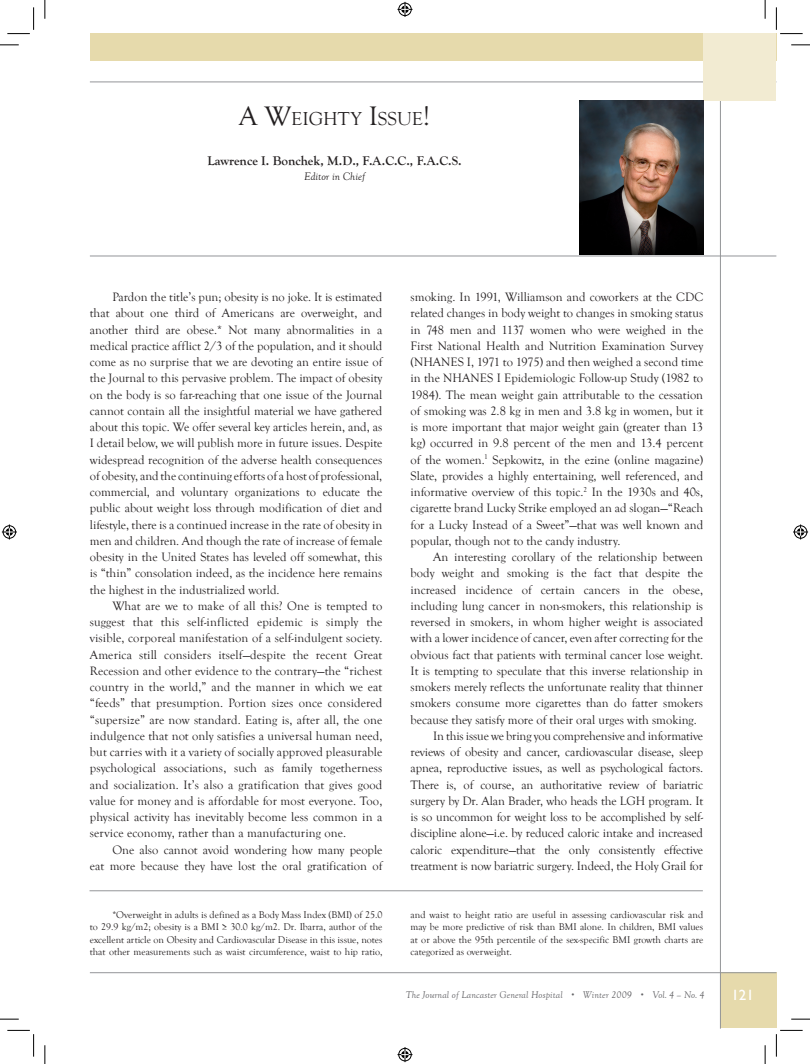
<style>
.page{position:relative;width:810px;height:1064px;background:#fff}
.page>*{position:absolute;margin:0;border:0;box-sizing:border-box;transform-origin:0 0}
.t1{font:19.25px "Goudy Old Style T";color:#231f20}
.t2{font:15px "Gill Sans Std";color:#fff}
.t3{font:700 13.12px "Goudy Old Style T";color:#231f20}
.t4{font:12.5px/16.2px "Goudy Old Style T";color:#231f20;text-align:justify}
.t5{font:italic 11.25px "Goudy Old Style T";color:#231f20}
.t6{font:10px/12.5px "Goudy Old Style T";color:#231f20;text-align:justify}
.t7{font:italic 10px "Goudy Old Style T";letter-spacing:.01em;color:#636366}
.s1{font-size:27.5px}
.s2{font-size:7.5px}
</style>
<div class="page">
<div style="left:720px;top:972px;width:56px;height:56px;background:#e6daac"></div>
<hr style="left:90px;top:972px;width:686px;height:1px;background:#939598">
<hr style="left:720px;top:34px;width:1px;height:995px;background:#939598">
<div style="left:90px;top:34px;width:686px;height:27px;background:#e6daac"></div>
<hr style="left:90px;top:82px;width:686px;height:1px;background:#939598">
<div style="left:703px;top:34px;width:73px;height:66px;background:#f2ebd2"></div>
<hr style="left:90px;top:256px;width:686px;height:1px;background:#939598">
<img style="left:579px;top:100px;width:124px;height:155px">
<hr style="left:89px;top:890px;width:614px;height:1px;background:#939598">
<svg style="left:0;top:44px;width:19px;height:2px"></svg>
<svg style="left:791px;top:44px;width:19px;height:2px"></svg>
<svg style="left:0;top:1018px;width:19px;height:2px"></svg>
<svg style="left:791px;top:1018px;width:19px;height:2px"></svg>
<svg style="left:44px;top:0;width:2px;height:19px"></svg>
<svg style="left:44px;top:1045px;width:2px;height:19px"></svg>
<svg style="left:764px;top:0;width:2px;height:19px"></svg>
<svg style="left:764px;top:1045px;width:2px;height:19px"></svg>
<svg style="left:7px;top:7px;width:27px;height:27px"></svg>
<svg style="left:7px;top:1030px;width:27px;height:27px"></svg>
<svg style="left:776px;top:7px;width:26px;height:27px"></svg>
<svg style="left:776px;top:1030px;width:26px;height:27px"></svg>
<svg style="left:397px;top:2px;width:15px;height:15px"></svg>
<svg style="left:397px;top:1047px;width:15px;height:15px"></svg>
<svg style="left:2px;top:524px;width:15px;height:15px"></svg>
<svg style="left:793px;top:524px;width:15px;height:15px"></svg>
<h1 class="t1" style="left:239px;top:108px;width:192px"><span class="s1">A W</span>EIGHTY <span class="s1">I</span>SSUE<span class="s1">!</span></h1>
<p class="t3" style="left:207px;top:153px;width:256px">Lawrence I. Bonchek, M.D., F.A.C.C., F.A.C.S.</p>
<p class="t5" style="left:304px;top:170px;width:62px">Editor in Chief</p>
<p class="t4" style="left:90px;top:289px;width:294px;text-indent:22px">Pardon the title’s pun; obesity is no joke. It is estimated that about one third of Americans are overweight, and another third are obese.* Not many abnormalities in a medical practice afflict 2/3 of the population, and it should come as no surprise that we are devoting an entire issue of the Journal to this pervasive problem. The impact of obesity on the body is so far-reaching that one issue of the Journal cannot contain all the insightful material we have gathered about this topic. We offer several key articles herein, and, as I detail below, we will publish more in future issues. Despite widespread recognition of the adverse health consequences of obesity, and the continuing efforts of a host of professional, commercial, and voluntary organizations to educate the public about weight loss through modification of diet and lifestyle, there is a continued increase in the rate of obesity in men and children. And though the rate of increase of female obesity in the United States has leveled off somewhat, this is “thin” consolation indeed, as the incidence here remains the highest in the industrialized world.</p>
<p class="t4" style="left:90px;top:598px;width:294px;text-indent:22px">What are we to make of all this? One is tempted to suggest that this self-inflicted epidemic is simply the visible, corporeal manifestation of a self-indulgent society.<br>America still considers itself—despite the recent Great Recession and other evidence to the contrary—the “richest country in the world,” and the manner in which we eat “feeds” that presumption. Portion sizes once considered “supersize” are now standard. Eating is, after all, the one indulgence that not only satisfies a universal human need, but carries with it a variety of socially approved pleasurable psychological associations, such as family togetherness and socialization. It’s also a gratification that gives good value for money and is affordable for most everyone. Too, physical activity has inevitably become less common in a service economy, rather than a manufacturing one.</p>
<p class="t4" style="left:90px;top:842px;width:294px;text-align:right">One also cannot avoid wondering how many people<br>eat more because they have lost the oral gratification of</p>
<p class="t4" style="left:410px;top:289px;width:294px">smoking. In 1991, Williamson and coworkers at the CDC related changes in body weight to changes in smoking status in 748 men and 1137 women who were weighed in the First National Health and Nutrition Examination Survey (NHANES I, 1971 to 1975) and then weighed a second time in the NHANES I Epidemiologic Follow-up Study (1982 to 1984). The mean weight gain attributable to the cessation of smoking was 2.8 kg in men and 3.8 kg in women, but it is more important that major weight gain (greater than 13 kg) occurred in 9.8 percent of the men and 13.4 percent of the women.<sup>1</sup> Sepkowitz, in the ezine (online magazine)<br>Slate, provides a highly entertaining, well referenced, and informative overview of this topic.<sup>2</sup> In the 1930s and 40s, cigarette brand Lucky Strike employed an ad slogan—“Reach for a Lucky Instead of a Sweet”—that was well known and popular, though not to the candy industry.</p>
<p class="t4" style="left:433px;top:549px;width:271px">An interesting corollary of the relationship between</p>
<p class="t4" style="left:410px;top:565px;width:294px">body weight and smoking is the fact that despite the</p>
<p class="t4" style="left:410px;top:582px;width:294px">increased incidence of certain cancers in the obese,</p>
<p class="t4" style="left:410px;top:598px;width:294px">including lung cancer in non-smokers, this relationship is</p>
<p class="t4" style="left:410px;top:614px;width:294px">reversed in smokers, in whom higher weight is associated</p>
<p class="t4" style="left:410px;top:630px;width:294px">with a lower incidence of cancer, even after correcting for the</p>
<p class="t4" style="left:410px;top:647px;width:294px">obvious fact that patients with terminal cancer lose weight.</p>
<p class="t4" style="left:410px;top:663px;width:294px">It is tempting to speculate that this inverse relationship in</p>
<p class="t4" style="left:410px;top:679px;width:294px">smokers merely reflects the unfortunate reality that thinner</p>
<p class="t4" style="left:410px;top:695px;width:294px">smokers consume more cigarettes than do fatter smokers</p>
<p class="t4" style="left:410px;top:712px;width:288px">because they satisfy more of their oral urges with smoking.</p>
<p class="t4" style="left:433px;top:728px;width:271px">In this issue we bring you comprehensive and informative</p>
<p class="t4" style="left:410px;top:744px;width:294px">reviews of obesity and cancer, cardiovascular disease, sleep</p>
<p class="t4" style="left:410px;top:760px;width:294px">apnea, reproductive issues, as well as psychological factors.</p>
<p class="t4" style="left:410px;top:777px;width:294px">There is, of course, an authoritative review of bariatric</p>
<p class="t4" style="left:410px;top:793px;width:294px">surgery by Dr. Alan Brader, who heads the LGH program. It</p>
<p class="t4" style="left:410px;top:809px;width:294px">is so uncommon for weight loss to be accomplished by self-</p>
<p class="t4" style="left:410px;top:825px;width:294px">discipline alone—i.e. by reduced caloric intake and increased</p>
<p class="t4" style="left:410px;top:842px;width:294px">caloric expenditure—that the only consistently effective</p>
<p class="t4" style="left:410px;top:858px;width:294px">treatment is now bariatric surgery. Indeed, the Holy Grail for</p>
<p class="t6" style="left:90px;top:909px;width:294px;text-indent:22px">*Overweight in adults is defined as a Body Mass Index (BMI) of 25.0 to 29.9 kg/m2; obesity is a BMI ≥ 30.0 kg/m2. Dr. Ibarra, author of the excellent article on Obesity and Cardiovascular Disease in this issue, notes that other measurements such as waist circumference, waist to hip ratio,</p>
<p class="t6" style="left:410px;top:909px;width:294px">and waist to height ratio are useful in assessing cardiovascular risk and may be more predictive of risk than BMI alone. In children, BMI values at or above the 95th percentile of the sex-specific BMI growth charts are categorized as overweight.</p>
<p class="t7" style="left:406px;top:989px;width:300px">The Journal of Lancaster General Hospital <span class="s2">•</span> Winter 2009 <span class="s2">•</span> Vol. 4 – No. 4</p>
<p class="t2" style="left:731px;top:986px;width:24px">121</p>
</div>
